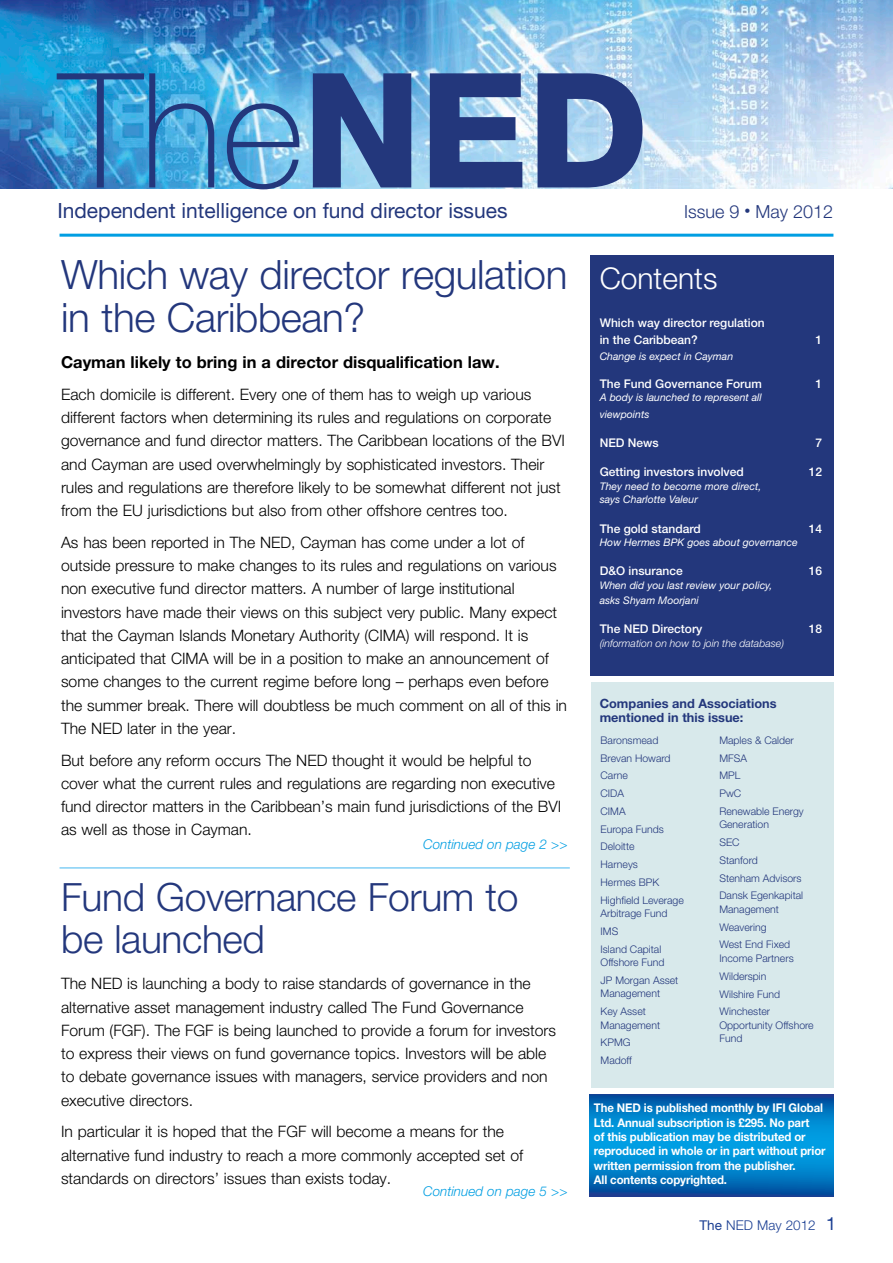
<style>
.page{position:relative;width:893px;height:1263px;background:#fff}
.page>*{position:absolute;margin:0;border:0;box-sizing:border-box;transform-origin:0 0}
.t1{font:300 40.5px/43.5px "Helvetica Neue";letter-spacing:-.01em;color:#23377c}
.t2{font:300 39px/42px "Helvetica Neue";letter-spacing:-.01em;color:#23377c}
.t3{font:300 30px "Helvetica Neue";color:#fff}
.t4{font:21px "Helvetica Neue";color:#23377c}
.t5{font:300 18px "Helvetica Neue";color:#23377c}
.t6{font:700 16.5px "Helvetica Neue";color:#000}
.t7{font:300 15.75px/23.2px "Helvetica Neue";color:#000}
.t8{font:italic 300 13.5px "Helvetica Neue";color:#009ee2}
.t9{font:300 13.5px "Helvetica Neue";color:#1a3e92}
.t10{font:700 12.75px/14.2px "Helvetica Neue";color:#23377c}
.t11{font:700 12px/14.4px "Helvetica Neue";letter-spacing:-.01em;color:#fff;scale:.95 1}
.t12{font:500 12px/16.5px "Helvetica Neue";color:#fff}
.t13{font:300 10.5px/17.7px "Helvetica Neue";color:#23377c}
.t14{font:italic 10.5px/16.5px "Helvetica Neue";color:#fff}
.t15{font:italic 300 10.5px "Helvetica Neue";color:#fff}
.s1{font-weight:400}
.s2{font-weight:400;font-size:18px}
</style>
<div class="page">
<img style="left:0;top:0;width:893px;height:188px">
<hr style="left:60px;top:234px;width:773px;height:3px;background:#009ee2">
<img style="left:51px;top:36px;width:360px;height:153px">
<svg style="left:430px;top:73px;width:92px;height:114px;background:#4a629b"></svg>
<svg style="left:537px;top:73px;width:105px;height:114px;background:#5169a0"></svg>
<div style="left:590px;top:255px;width:243px;height:420px;background:#23377c"></div>
<div style="left:591px;top:682px;width:242px;height:405px;background:#d8e9eb"></div>
<svg style="left:590px;top:1094px;width:243px;height:102px;background:#017ec7"></svg>
<hr style="left:60px;top:867px;width:510px;height:2px;background:#83cff5">
<h3 class="t4" style="left:57px;top:198px;width:452px">Independent intelligence on fund director issues</h3>
<p class="t5" style="left:684px;top:201px;width:151px">Issue 9 <sup>•</sup> May 2012</p>
<h1 class="t1" style="left:61px;top:252px;width:508px">Which way director regulation in the Caribbean?</h1>
<p class="t6" style="left:61px;top:352px;width:440px">Cayman likely to bring in a director disqualification law.</p>
<p class="t7" style="left:61px;top:382px;width:505px">Each domicile is different. Every one of them has to weigh up various different factors when determining its rules and regulations on corporate governance and fund director matters. The Caribbean locations of the BVI and Cayman are used overwhelmingly by sophisticated investors. Their rules and regulations are therefore likely to be somewhat different not just from the EU jurisdictions but also from other offshore centres too.</p>
<p class="t7" style="left:61px;top:530px;width:508px">As has been reported in The NED, Cayman has come under a lot of outside pressure to make changes to its rules and regulations on various non executive fund director matters. A number of large institutional investors have made their views on this subject very public. Many expect that the Cayman Islands Monetary Authority (CIMA) will respond. It is anticipated that CIMA will be in a position to make an announcement of some changes to the current regime before long – perhaps even before the summer break. There will doubtless be much comment on all of this in The NED later in the year.</p>
<p class="t7" style="left:61px;top:748px;width:502px">But before any reform occurs The NED thought it would be helpful to cover what the current rules and regulations are regarding non executive fund director matters in the Caribbean’s main fund jurisdictions of the BVI as well as those in Cayman.</p>
<p class="t8" style="left:423px;top:836px;width:146px">Continued on page 2 &gt;&gt;</p>
<h2 class="t2" style="left:61px;top:876px;width:459px">Fund Governance Forum to be launched</h2>
<p class="t7" style="left:61px;top:972px;width:497px">The NED is launching a body to raise standards of governance in the alternative asset management industry called The Fund Governance Forum (FGF). The FGF is being launched to provide a forum for investors to express their views on fund governance topics. Investors will be able to debate governance issues with managers, service providers and non executive directors.</p>
<p class="t7" style="left:61px;top:1120px;width:464px">In particular it is hoped that the FGF will become a means for the alternative fund industry to reach a more commonly accepted set of standards on directors’ issues than exists today.</p>
<p class="t8" style="left:423px;top:1183px;width:146px">Continued on page 5 &gt;&gt;</p>
<h3 class="t3" style="left:600px;top:260px;width:119px">Contents</h3>
<p class="t12" style="left:600px;top:314px;width:166px">Which way director regulation in the Caribbean?</p>
<p class="t12" style="left:816px;top:331px;width:8px">1</p>
<p class="t14" style="left:600px;top:348px;width:135px">Change is expect in Cayman</p>
<p class="t12" style="left:600px;top:375px;width:164px">The Fund Governance Forum</p>
<p class="t12" style="left:816px;top:375px;width:8px">1</p>
<p class="t14" style="left:600px;top:389px;width:164px">A body is launched to represent all viewpoints</p>
<p class="t12" style="left:600px;top:434px;width:61px">NED News</p>
<p class="t12" style="left:816px;top:434px;width:8px">7</p>
<p class="t12" style="left:600px;top:464px;width:146px">Getting investors involved</p>
<p class="t12" style="left:809px;top:464px;width:15px">12</p>
<p class="t14" style="left:600px;top:479px;width:163px;line-height:13.5px">They need to become more direct, says Charlotte Valeur</p>
<p class="t12" style="left:600px;top:520px;width:102px">The gold standard</p>
<p class="t12" style="left:809px;top:520px;width:15px">14</p>
<p class="t14" style="left:600px;top:534px;width:199px">How Hermes BPK goes about governance</p>
<p class="t12" style="left:600px;top:563px;width:84px">D&amp;O insurance</p>
<p class="t12" style="left:809px;top:563px;width:15px">16</p>
<p class="t14" style="left:600px;top:577px;width:174px;line-height:15px">When did you last review your policy, asks Shyam Moorjani</p>
<p class="t12" style="left:600px;top:620px;width:104px">The NED Directory</p>
<p class="t12" style="left:809px;top:620px;width:15px">18</p>
<p class="t15" style="left:600px;top:637px;width:186px">(information on how to join the database)</p>
<p class="t10" style="left:600px;top:696px;width:178px">Companies and Associations mentioned in this issue:</p>
<p class="t13" style="left:601px;top:731px;width:85px">Baronsmead<br>Brevan Howard<br>Carne<br>CIDA<br>CIMA<br>Europa Funds<br>Deloitte<br>Harneys<br>Hermes BPK<br>Highfield Leverage</p>
<p class="t13" style="left:601px;top:904px;width:68px">Arbitrage Fund<br>IMS<br>Island Capital</p>
<p class="t13" style="left:601px;top:953px;width:79px">Offshore Fund<br>JP Morgan Asset</p>
<p class="t13" style="left:601px;top:984px;width:61px">Management<br>Key Asset</p>
<p class="t13" style="left:601px;top:1016px;width:61px">Management<br>KPMG<br>Madoff</p>
<p class="t13" style="left:719px;top:731px;width:86px">Maples &amp; Calder<br>MFSA<br>MPL<br>PwC<br>Renewable Energy</p>
<p class="t13" style="left:719px;top:816px;width:85px">Generation<br>SEC<br>Stanford<br>Stenham Advisors<br>Dansk Egenkapital</p>
<p class="t13" style="left:719px;top:900px;width:72px">Management<br>Weavering<br>West End Fixed</p>
<p class="t13" style="left:719px;top:949px;width:76px">Income Partners<br>Wilderspin<br>Wilshire Fund<br>Winchester</p>
<p class="t13" style="left:719px;top:1018px;width:96px;line-height:13.5px">Opportunity Offshore<br>Fund</p>
<p class="t11" style="left:594px;top:1100px;width:245px">The NED is published monthly by IFI Global Ltd. Annual subscription is £295. No part<br>of this publication may be distributed or reproduced in whole or in part without prior written permission from the publisher.<br>All contents copyrighted.</p>
<p class="t9" style="left:699px;top:1217px;width:138px"><span class="s1">The</span> NED May 2012 <span class="s2">1</span></p>
</div>
